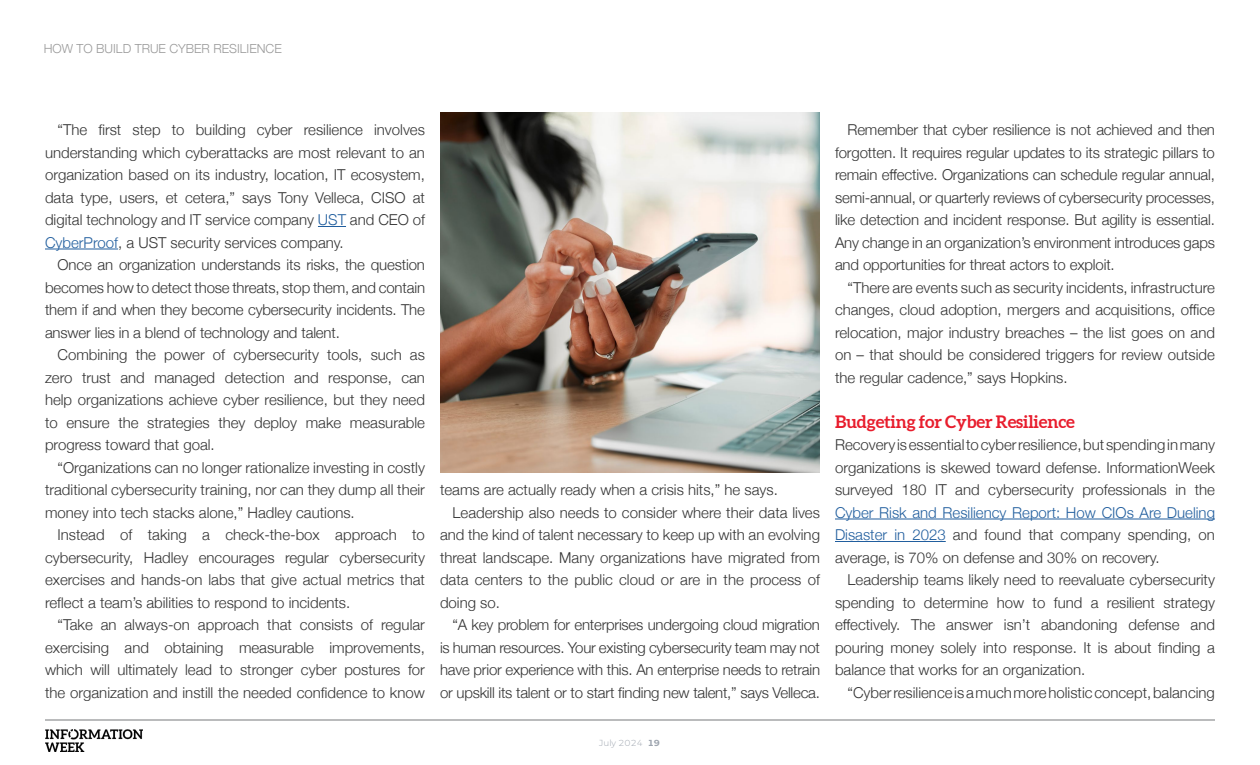
<style>
.page{position:relative;width:1260px;height:765px;background:#fff}
.page>*{position:absolute;margin:0;border:0;box-sizing:border-box;transform-origin:0 0}
.t1{font:700 17.5px "Aleo";letter-spacing:-.01em;color:#e81d2d}
.t2{font:300 15px/22.5px "Helvetica Neue";color:#333;text-align:justify}
.t3{font:300 12.5px "Helvetica Neue";color:#999}
.t4{font:300 8.75px "Montserrat";color:#9ea5af}
.s1{color:#215e9e}
.s2{font-weight:700}
</style>
<div class="page">
<svg style="left:318px;top:226px;width:28px;height:1px"></svg>
<hr style="left:45px;top:249px;width:73px;height:1px;background:#215e9e">
<img style="left:440px;top:112px;width:380px;height:360px">
<hr style="left:835px;top:519px;width:380px;height:1px;background:#215e9e">
<hr style="left:835px;top:541px;width:111px;height:1px;background:#215e9e">
<hr style="left:45px;top:720px;width:1170px;height:1px;background:#77787b">
<img style="left:45px;top:729px;width:97px;height:23px">
<p class="t3" style="left:44px;top:39px;width:240px">HOW TO BUILD TRUE CYBER RESILIENCE</p>
<p class="t2" style="left:45px;top:117px;width:382px;text-indent:12px">“The first step to building cyber resilience involves understanding which cyberattacks are most relevant to an organization based on its industry, location, IT ecosystem, data type, users, et cetera,” says Tony Velleca, CISO at digital technology and IT service company <span class="s1">UST</span> and CEO of <span class="s1">CyberProof</span>, a UST security services company.</p>
<p class="t2" style="left:45px;top:252px;width:382px;text-indent:12px">Once an organization understands its risks, the question becomes how to detect those threats, stop them, and contain them if and when they become cybersecurity incidents. The answer lies in a blend of technology and talent.</p>
<p class="t2" style="left:45px;top:342px;width:382px;text-indent:12px">Combining the power of cybersecurity tools, such as zero trust and managed detection and response, can help organizations achieve cyber resilience, but they need to ensure the strategies they deploy make measurable progress toward that goal.</p>
<p class="t2" style="left:45px;top:455px;width:382px;text-indent:12px">“Organizations can no longer rationalize investing in costly traditional cybersecurity training, nor can they dump all their money into tech stacks alone,” Hadley cautions.</p>
<p class="t2" style="left:45px;top:522px;width:382px;text-indent:12px">Instead of taking a check-the-box approach to cybersecurity, Hadley encourages regular cybersecurity exercises and hands-on labs that give actual metrics that reflect a team’s abilities to respond to incidents.</p>
<p class="t2" style="left:45px;top:612px;width:382px;text-indent:12px">“Take an always-on approach that consists of regular exercising and obtaining measurable improvements, which will ultimately lead to stronger cyber postures for the organization and instill the needed confidence to know</p>
<p class="t2" style="left:440px;top:477px;width:339px">teams are actually ready when a crisis hits,” he says.</p>
<p class="t2" style="left:452px;top:500px;width:369px">Leadership also needs to consider where their data lives</p>
<p class="t2" style="left:440px;top:522px;width:382px">and the kind of talent necessary to keep up with an evolving</p>
<p class="t2" style="left:440px;top:545px;width:382px">threat landscape. Many organizations have migrated from</p>
<p class="t2" style="left:440px;top:567px;width:381px">data centers to the public cloud or are in the process of</p>
<p class="t2" style="left:440px;top:590px;width:62px">doing so.</p>
<p class="t2" style="left:452px;top:612px;width:369px">“A key problem for enterprises undergoing cloud migration</p>
<p class="t2" style="left:440px;top:635px;width:382px">is human resources. Your existing cybersecurity team may not</p>
<p class="t2" style="left:440px;top:657px;width:382px">have prior experience with this. An enterprise needs to retrain</p>
<p class="t2" style="left:440px;top:680px;width:382px">or upskill its talent or to start finding new talent,” says Velleca.</p>
<p class="t2" style="left:835px;top:117px;width:382px;text-indent:12px">Remember that cyber resilience is not achieved and then forgotten. It requires regular updates to its strategic pillars to remain effective. Organizations can schedule regular annual, semi-annual, or quarterly reviews of cybersecurity processes, like detection and incident response. But agility is essential.<br>Any change in an organization’s environment introduces gaps and opportunities for threat actors to exploit.</p>
<p class="t2" style="left:835px;top:275px;width:382px;text-indent:12px">“There are events such as security incidents, infrastructure changes, cloud adoption, mergers and acquisitions, office relocation, major industry breaches – the list goes on and on – that should be considered triggers for review outside the regular cadence,” says Hopkins.</p>
<p class="t1" style="left:835px;top:410px;width:241px">Budgeting for Cyber Resilience</p>
<p class="t2" style="left:835px;top:432px;width:382px">Recovery is essential to cyber resilience, but spending in many organizations is skewed toward defense. InformationWeek surveyed 180 IT and cybersecurity professionals in the</p>
<p class="t2" style="left:835px;top:500px;width:382px"><span class="s1">Cyber Risk and Resiliency Report: How CIOs Are Dueling Disaster in 2023</span> and found that company spending, on average, is 70% on defense and 30% on recovery.</p>
<p class="t2" style="left:835px;top:567px;width:382px;text-indent:12px">Leadership teams likely need to reevaluate cybersecurity spending to determine how to fund a resilient strategy effectively. The answer isn’t abandoning defense and pouring money solely into response. It is about finding a balance that works for an organization.</p>
<p class="t2" style="left:847px;top:680px;width:369px">“Cyber resilience is a much more holistic concept, balancing</p>
<p class="t4" style="left:599px;top:737px;width:62px">July 2024 <span class="s2">19</span></p>
</div>
